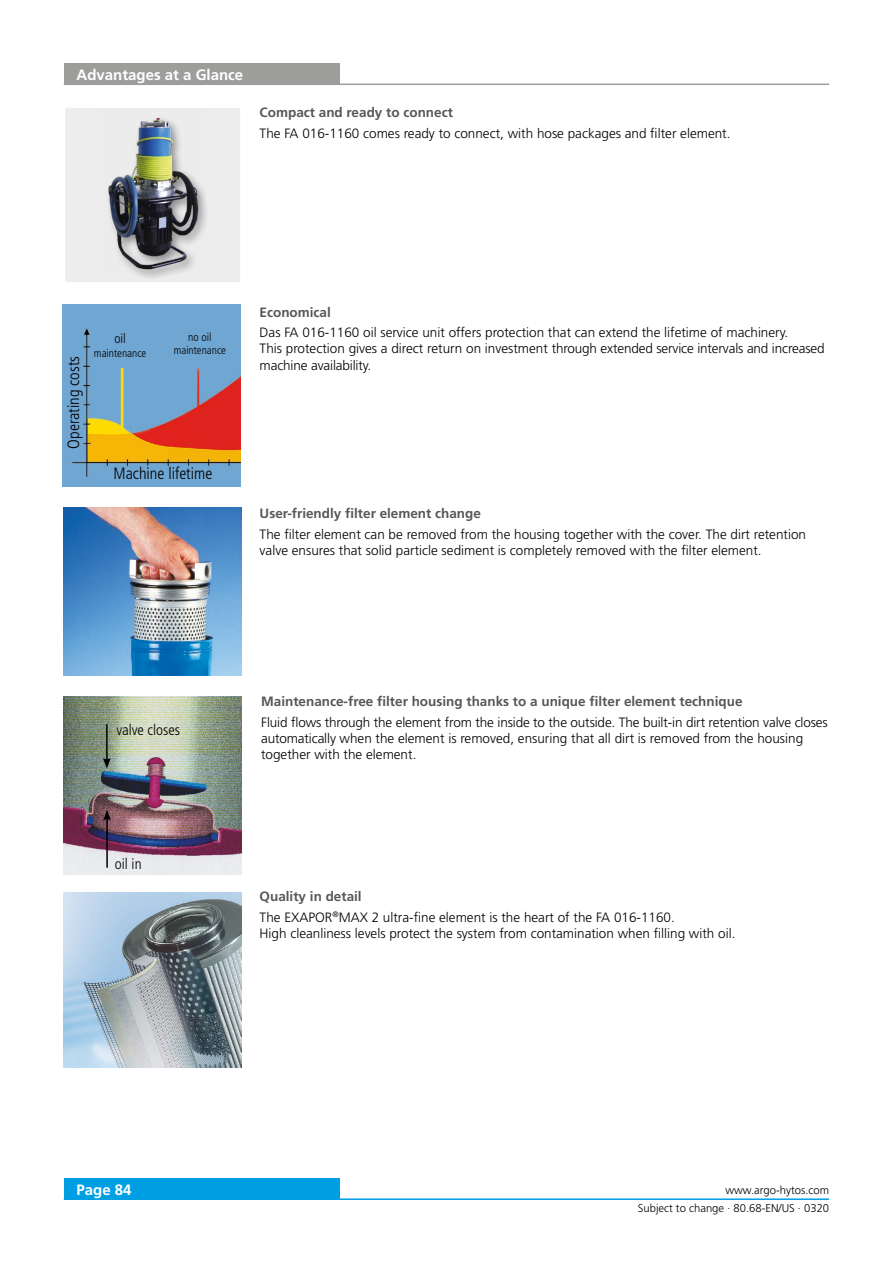
<style>
.page{position:relative;width:893px;height:1263px;background:#fff}
.page>*{position:absolute;margin:0;border:0;box-sizing:border-box;transform-origin:0 0}
.t1{font:300 condensed 16.35px "Frutiger LT";color:#000}
._04_Headline_white{font:700 15px "Frutiger LT";color:#fff}
.t2{font:300 condensed 15px "Frutiger LT";color:#000}
._06_Copytext{font:300 13.5px/16.2px "Frutiger LT";color:#000}
._05_Subline_Copytext{font:700 13.5px "Frutiger LT";color:#575756}
.t3{font:300 condensed 13.2px "Frutiger LT";color:#000}
.t4{font:300 condensed 11.4px "Frutiger LT";color:#000}
.t5{font:300 11.25px "Frutiger LT";color:#000}
.t6{font:300 condensed 11.25px "Frutiger LT";color:#000}
</style>
<div class="page">
<div style="left:64px;top:1179px;width:276px;height:21px;background:#009fe3"></div>
<hr style="left:64px;top:1198px;width:765px;height:2px;background:#009fe3">
<div style="left:65px;top:107px;width:176px;height:176px;background:#ededed"></div>
<div style="left:105px;top:114px;width:105px;height:167px;background:#000;opacity:.4"></div>
<img style="left:105px;top:114px;width:100px;height:159px">
<div style="left:64px;top:106px;width:178px;height:178px;border:2px solid #fff"></div>
<div style="left:64px;top:64px;width:276px;height:21px;background:#9d9d9c"></div>
<hr style="left:64px;top:84px;width:765px;height:1px;background:#9d9d9c">
<img style="left:64px;top:508px;width:178px;height:167px">
<img style="left:64px;top:696px;width:178px;height:178px">
<hr style="left:106px;top:724px;width:2px;height:36px;background:#000">
<svg style="left:103px;top:758px;width:8px;height:11px"></svg>
<hr style="left:106px;top:818px;width:2px;height:50px;background:#000">
<svg style="left:103px;top:810px;width:8px;height:10px"></svg>
<img style="left:64px;top:893px;width:178px;height:174px">
<img style="left:63px;top:305px;width:178px;height:182px">
<p class="_04_Headline_white" style="left:77px;top:66px;width:168px">Advantages at a Glance</p>
<p class="_05_Subline_Copytext" style="left:260px;top:104px;width:195px">Compact and ready to connect</p>
<p class="_06_Copytext" style="left:260px;top:125px;width:472px">The FA 016-1160 comes ready to connect, with hose packages and filter element.</p>
<p class="t1" style="left:64px;top:449px;width:94px;rotate:-90deg">Operating costs</p>
<p class="t3" style="left:114px;top:331px;width:13px">oil</p>
<p class="t6" style="left:94px;top:346px;width:54px">maintenance</p>
<p class="t4" style="left:188px;top:330px;width:25px">no oil</p>
<p class="t6" style="left:174px;top:344px;width:54px">maintenance</p>
<p class="t1" style="left:114px;top:464px;width:100px">Machine lifetime</p>
<p class="_05_Subline_Copytext" style="left:260px;top:304px;width:73px">Economical</p>
<p class="_06_Copytext" style="left:260px;top:325px;width:566px">Das FA 016-1160 oil service unit offers protection that can extend the lifetime of machinery.<br>This protection gives a direct return on investment through extended service intervals and increased machine availability.</p>
<p class="_05_Subline_Copytext" style="left:260px;top:506px;width:223px">User-friendly filter element change</p>
<p class="_06_Copytext" style="left:260px;top:526px;width:548px">The filter element can be removed from the housing together with the cover. The dirt retention valve ensures that solid particle sediment is completely removed with the filter element.</p>
<p class="t2" style="left:116px;top:722px;width:65px">valve closes</p>
<p class="t2" style="left:115px;top:855px;width:28px">oil in</p>
<p class="_05_Subline_Copytext" style="left:261px;top:694px;width:483px">Maintenance-free filter housing thanks to a unique filter element technique</p>
<p class="_06_Copytext" style="left:261px;top:714px;width:568px">Fluid flows through the element from the inside to the outside. The built-in dirt retention valve closes automatically when the element is removed, ensuring that all dirt is removed from the housing together with the element.</p>
<p class="_05_Subline_Copytext" style="left:260px;top:889px;width:104px">Quality in detail</p>
<p class="_06_Copytext" style="left:260px;top:909px;width:417px">The EXAPOR<sup>®</sup>MAX 2 ultra-fine element is the heart of the FA 016-1160.</p>
<p class="_06_Copytext" style="left:260px;top:925px;width:477px">High cleanliness levels protect the system from contamination when filling with oil.</p>
<p class="_04_Headline_white" style="left:77px;top:1181px;width:57px">Page 84</p>
<p class="t5" style="left:725px;top:1184px;width:105px">www.argo-hytos.com</p>
<p class="t5" style="left:638px;top:1202px;width:193px">Subject to change · 80.68-EN/US · 0320</p>
</div>
